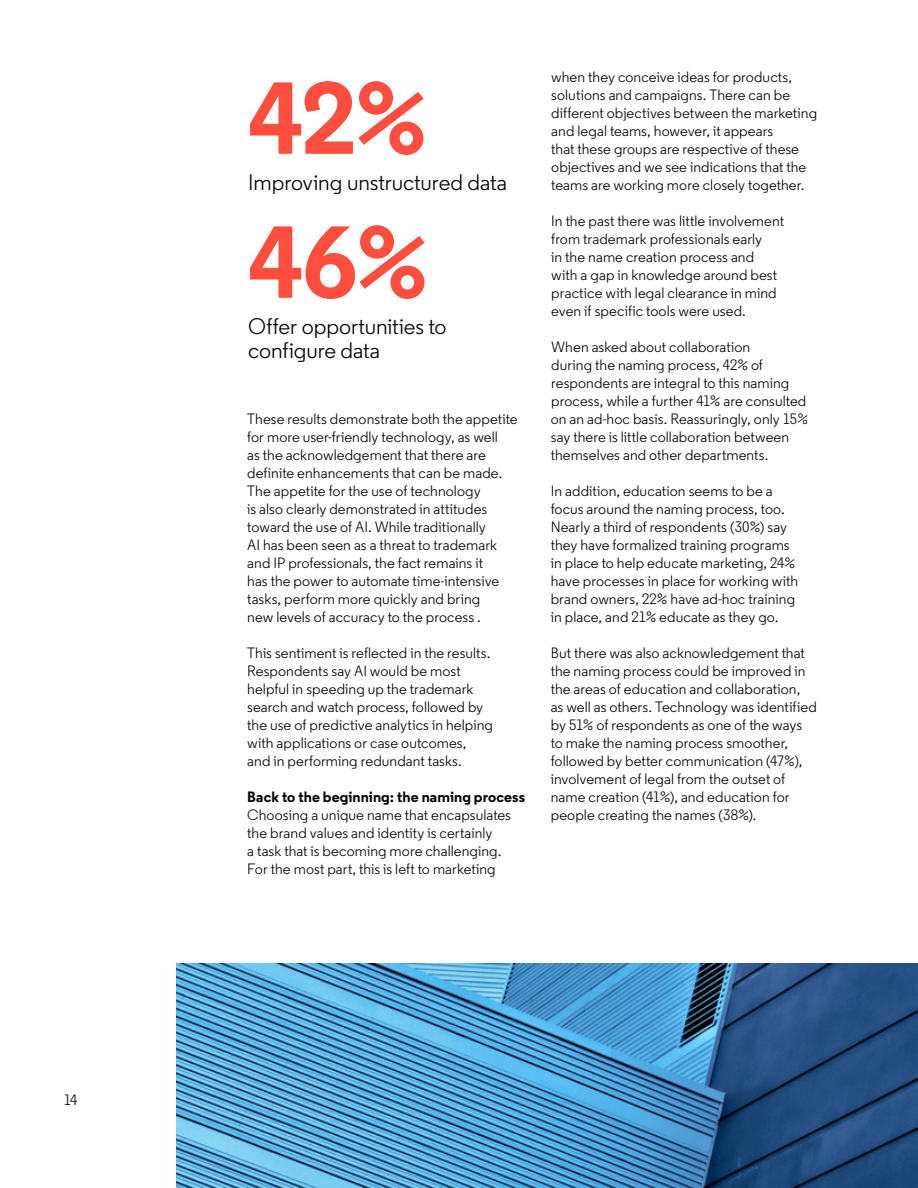
<style>
.page{position:relative;width:918px;height:1188px;background:#fff}
.page>*{position:absolute;margin:0;border:0;box-sizing:border-box;transform-origin:0 0}
.t1{font:700 102px "Regular Clarivate";color:#ff4e3e}
.t2{font:22.5px/24px "Regular Clarivate";letter-spacing:-.005em;color:#000}
.t3{font:15px/18px "Regular Clarivate";letter-spacing:.005em;color:#000}
.t4{font:700 15px "Regular Clarivate";letter-spacing:.005em;color:#000}
</style>
<div class="page">
<img style="left:176px;top:964px;width:742px;height:224px">
<p class="t3" style="left:64px;top:1091px;width:15px">14</p>
<h1 class="t1" style="left:248px;top:52px;width:181px">42%</h1>
<h2 class="t2" style="left:248px;top:170px;width:260px">Improving unstructured data</h2>
<h1 class="t1" style="left:248px;top:196px;width:182px">46%</h1>
<h2 class="t2" style="left:248px;top:314px;width:200px">Offer opportunities to configure data</h2>
<p class="t3" style="left:247px;top:410px;width:272px">These results demonstrate both the appetite for more user-friendly technology, as well<br>as the acknowledgement that there are definite enhancements that can be made.<br>The appetite for the use of technology<br>is also clearly demonstrated in attitudes toward the use of AI. While traditionally<br>AI has been seen as a threat to trademark and IP professionals, the fact remains it<br>has the power to automate time-intensive tasks, perform more quickly and bring<br>new levels of accuracy to the process .</p>
<p class="t3" style="left:247px;top:644px;width:247px">This sentiment is reflected in the results.<br>Respondents say AI would be most helpful in speeding up the trademark search and watch process, followed by the use of predictive analytics in helping with applications or case outcomes, and in performing redundant tasks.</p>
<p class="t4" style="left:247px;top:787px;width:279px">Back to the beginning: the naming process</p>
<p class="t3" style="left:247px;top:806px;width:265px">Choosing a unique name that encapsulates the brand values and identity is certainly<br>a task that is becoming more challenging.<br>For the most part, this is left to marketing</p>
<p class="t3" style="left:551px;top:68px;width:267px">when they conceive ideas for products, solutions and campaigns. There can be different objectives between the marketing and legal teams, however, it appears<br>that these groups are respective of these objectives and we see indications that the teams are working more closely together.</p>
<p class="t3" style="left:551px;top:212px;width:234px">In the past there was little involvement from trademark professionals early<br>in the name creation process and with a gap in knowledge around best practice with legal clearance in mind even if specific tools were used.</p>
<p class="t3" style="left:551px;top:338px;width:259px">When asked about collaboration<br>during the naming process, 42% of respondents are integral to this naming process, while a further 41% are consulted on an ad-hoc basis. Reassuringly, only 15% say there is little collaboration between themselves and other departments.</p>
<p class="t3" style="left:551px;top:482px;width:249px">In addition, education seems to be a focus around the naming process, too.<br>Nearly a third of respondents (30%) say they have formalized training programs in place to help educate marketing, 24% have processes in place for working with brand owners, 22% have ad-hoc training in place, and 21% educate as they go.</p>
<p class="t3" style="left:551px;top:644px;width:268px">But there was also acknowledgement that the naming process could be improved in the areas of education and collaboration, as well as others. Technology was identified by 51% of respondents as one of the ways to make the naming process smoother, followed by better communication (47%), involvement of legal from the outset of name creation (41%), and education for people creating the names (38%).</p>
</div>
